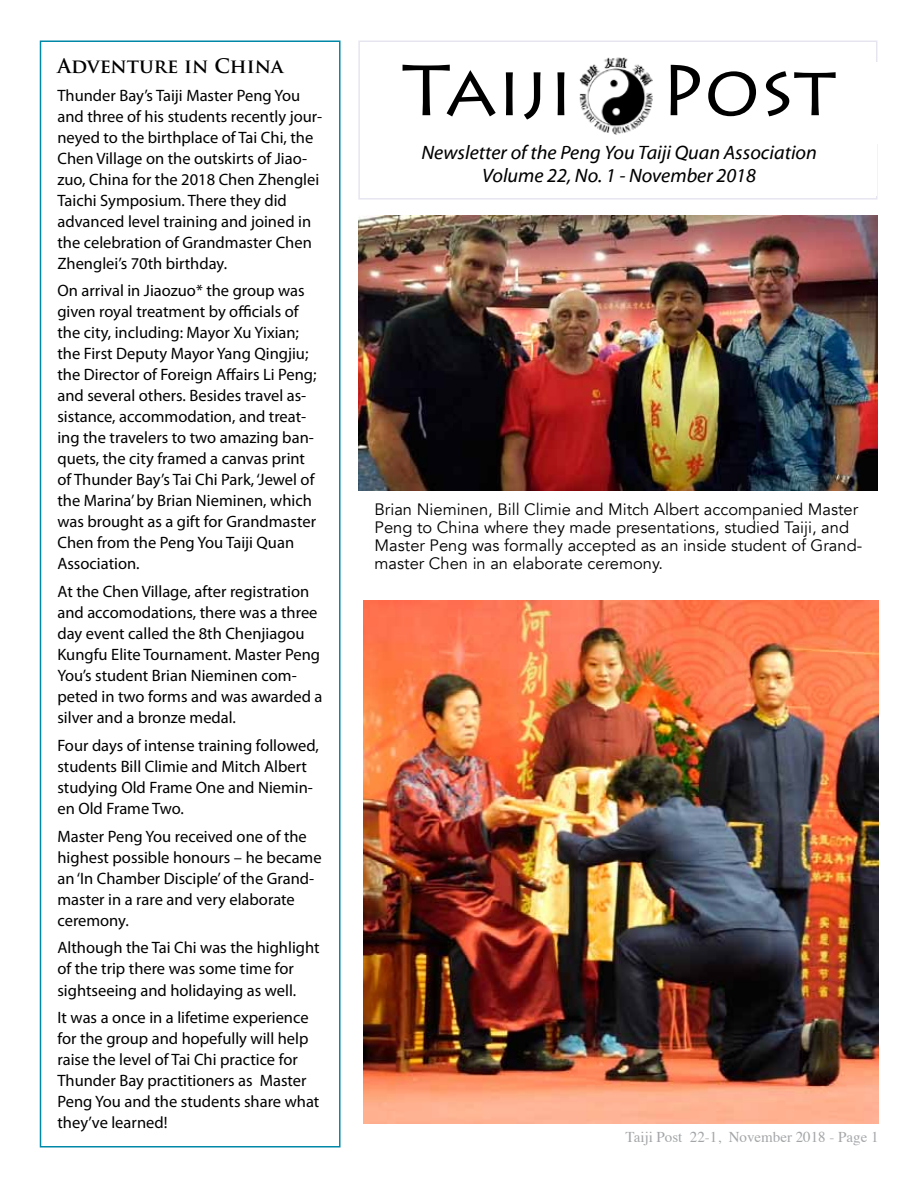
<style>
.page{position:relative;width:918px;height:1188px;background:#fff}
.page>*{position:absolute;margin:0;border:0;box-sizing:border-box;transform-origin:0 0}
.t1{font:72px "Lithos Pro";color:#000}
.t2{font:italic 19.5px/23.4px "Myriad Web Pro";color:#000;text-align:center}
.t3{font:700 19.5px "Trajan Pro";color:#000}
.t4{font:16.5px/21px "Myriad Pro";color:#000}
.t5{font:16.5px/18px "Avenir";color:#000}
.t6{font:15px "Times";color:#a3a5a8}
.s1{color:#a5a7aa}
</style>
<div class="page">
<svg style="left:358px;top:40px;width:520px;height:160px"></svg>
<div style="left:360px;top:63px;width:518px;height:81px;background:#fff"></div>
<div style="left:361px;top:144px;width:516px;height:52px;background:#fff"></div>
<img style="left:577px;top:54px;width:78px;height:80px">
<img style="left:364px;top:600px;width:515px;height:523px">
<img style="left:358px;top:215px;width:519px;height:275px">
<div style="left:40px;top:40px;width:301px;height:1108px;border:2px solid #0088a8"></div>
<p class="t3" style="left:57px;top:54px;width:228px">Adventure in China</p>
<p class="t4" style="left:57px;top:84px;width:266px">Thunder Bay’s Taiji Master Peng You and three of his students recently jour&shy;neyed to the birthplace of Tai Chi, the Chen Village on the outskirts of Jiao&shy;zuo, China for the 2018 Chen Zhenglei Taichi Symposium. There they did advanced level training and joined in the celebration of Grandmaster Chen Zhenglei’s 70th birthday.</p>
<p class="t4" style="left:57px;top:280px;width:261px">On arrival in Jiaozuo* the group was given royal treatment by officials of the city, including: Mayor Xu Yixian; the First Deputy Mayor Yang Qingjiu; the Director of Foreign Affairs Li Peng; and several others. Besides travel as&shy;sistance, accommodation, and treat&shy;ing the travelers to two amazing ban&shy;quets, the city framed a canvas print of Thunder Bay’s Tai Chi Park, ‘Jewel of the Marina’ by Brian Nieminen, which was brought as a gift for Grandmaster Chen from the Peng You Taiji Quan Association.</p>
<p class="t4" style="left:57px;top:581px;width:267px">At the Chen Village, after registration and accomodations, there was a three day event called the 8th Chenjiagou Kungfu Elite Tournament. Master Peng You’s student Brian Nieminen com&shy;peted in two forms and was awarded a silver and a bronze medal.</p>
<p class="t4" style="left:57px;top:735px;width:263px">Four days of intense training followed, students Bill Climie and Mitch Albert studying Old Frame One and Niemin&shy;en Old Frame Two.</p>
<p class="t4" style="left:57px;top:825px;width:266px">Master Peng You received one of the highest possible honours – he became an ‘In Chamber Disciple’ of the Grand&shy;master in a rare and very elaborate ceremony.</p>
<p class="t4" style="left:57px;top:937px;width:264px">Although the Tai Chi was the highlight of the trip there was some time for sightseeing and holidaying as well.</p>
<p class="t4" style="left:57px;top:1007px;width:263px">It was a once in a lifetime experience for the group and hopefully will help raise the level of Tai Chi practice for Thunder Bay practitioners as Master Peng You and the students share what they’ve learned!</p>
<h1 class="t1" style="left:403px;top:49px;width:434px">Taiji Post</h1>
<p class="t2" style="left:421px;top:141px;width:397px">Newsletter of the Peng You Taiji Quan Association<br>Volume 22, No. 1 - November 2018</p>
<p class="t5" style="left:375px;top:501px;width:489px">Brian Nieminen, Bill Climie and Mitch Albert accompanied Master Peng to China where they made presentations, studied Taiji, and Master Peng was formally accepted as an inside student of Grand&shy;master Chen in an elaborate ceremony.</p>
<p class="t6" style="left:626px;top:1123px;width:255px">Taiji Post 22-1, November 2018 <span class="s1">- Page 1</span></p>
</div>
